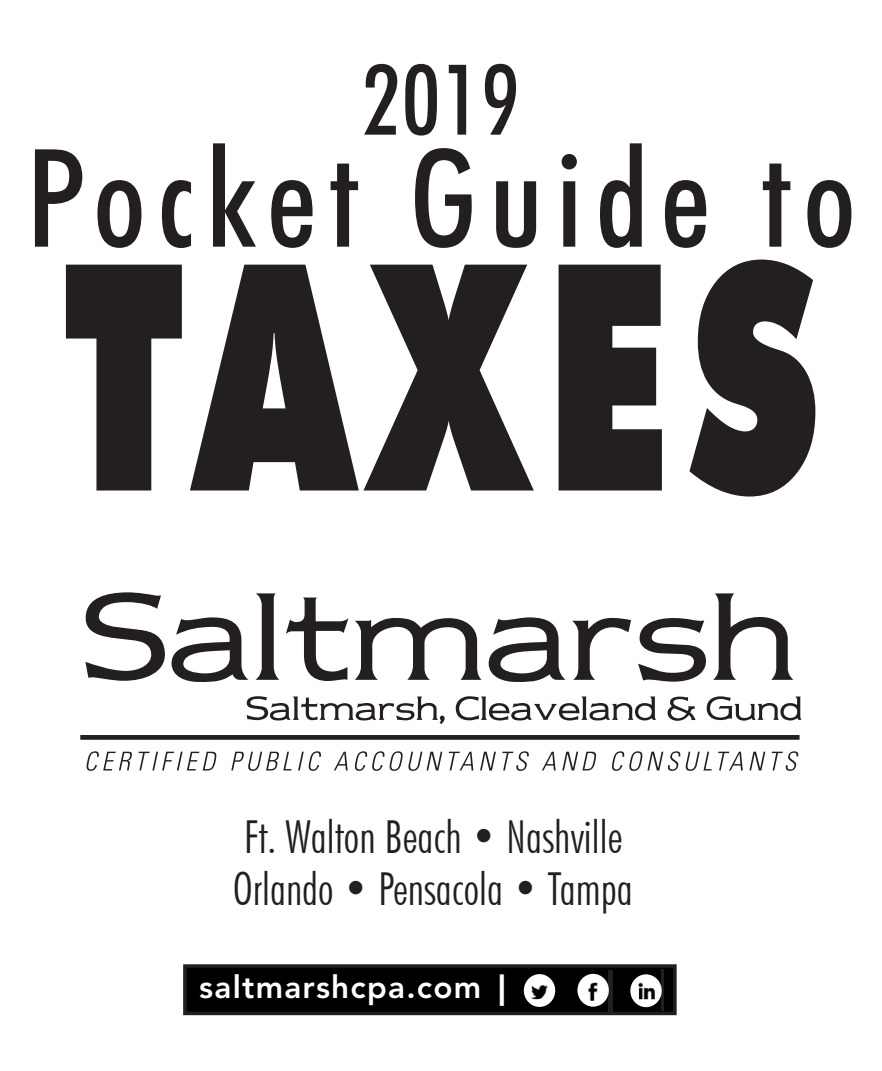
<style>
.page{position:relative;width:882px;height:1071px;background:#fff}
.page>*{position:absolute;margin:0;border:0;box-sizing:border-box;transform-origin:0 0}
.t1{font:900 316.05px "Futura BT";letter-spacing:.09em;color:#231f20;scale:.68 1}
.t2{font:500 condensed 136.5px "Futura BT";letter-spacing:.09em;color:#231f20}
.t3{font:500 condensed 98px "Futura BT";color:#231f20}
.t4{font:300 condensed 45.5px/52.5px "Futura BT";color:#231f20}
.t5{font:800 31.5px "Avenir LT Std";letter-spacing:.04em;color:#fff}
.t6{font:900 31.5px "Avenir LT Std";color:#fff}
</style>
<div class="page">
<svg style="left:85px;top:592px;width:163px;height:90px"></svg>
<svg style="left:255px;top:593px;width:24px;height:87px"></svg>
<svg style="left:286px;top:598px;width:63px;height:83px"></svg>
<svg style="left:355px;top:618px;width:126px;height:62px"></svg>
<svg style="left:489px;top:617px;width:77px;height:65px"></svg>
<svg style="left:572px;top:618px;width:59px;height:62px"></svg>
<svg style="left:638px;top:618px;width:68px;height:64px"></svg>
<svg style="left:713px;top:593px;width:80px;height:87px"></svg>
<svg style="left:246px;top:696px;width:199px;height:28px"></svg>
<svg style="left:456px;top:696px;width:200px;height:25px"></svg>
<svg style="left:667px;top:697px;width:29px;height:24px"></svg>
<svg style="left:707px;top:696px;width:95px;height:25px"></svg>
<svg style="left:86px;top:751px;width:46px;height:20px"></svg>
<svg style="left:139px;top:752px;width:78px;height:19px"></svg>
<svg style="left:231px;top:752px;width:61px;height:19px"></svg>
<svg style="left:298px;top:751px;width:23px;height:20px"></svg>
<svg style="left:334px;top:751px;width:108px;height:20px"></svg>
<svg style="left:449px;top:752px;width:24px;height:19px"></svg>
<svg style="left:480px;top:752px;width:16px;height:19px"></svg>
<svg style="left:502px;top:751px;width:27px;height:20px"></svg>
<svg style="left:542px;top:752px;width:14px;height:19px"></svg>
<svg style="left:562px;top:752px;width:35px;height:19px"></svg>
<svg style="left:612px;top:751px;width:100px;height:20px"></svg>
<svg style="left:718px;top:752px;width:25px;height:19px"></svg>
<svg style="left:749px;top:752px;width:16px;height:19px"></svg>
<svg style="left:772px;top:751px;width:27px;height:20px"></svg>
<div style="left:80px;top:735px;width:720px;height:5px;background:#231f20"></div>
<div style="left:185px;top:966px;width:490px;height:47px;background:#000"></div>
<div style="left:183px;top:964px;width:494px;height:51px;border:4px solid #231f20"></div>
<hr style="left:662px;top:969px;width:2px;height:41px;background:#231f20">
<hr style="left:609px;top:970px;width:4px;height:41px;background:#231f20">
<div style="left:524px;top:974px;width:31px;height:33px;background:#fff;border-radius:50%"></div>
<img style="left:531px;top:984px;width:17px;height:16px">
<div style="left:577px;top:974px;width:32px;height:33px;background:#fff;border-radius:50%"></div>
<img style="left:588px;top:982px;width:10px;height:19px">
<div style="left:630px;top:974px;width:32px;height:33px;background:#fff;border-radius:50%"></div>
<img style="left:638px;top:982px;width:17px;height:18px">
<p class="t3" style="left:363px;top:40px;width:158px">2019</p>
<p class="t2" style="left:26px;top:115px;width:831px">Pocket Guide to</p>
<p class="t1" style="left:62px;top:186px;width:1115px">TAXES</p>
<p class="t4" style="left:233px;top:810px;width:401px">Ft. Walton Beach • Nashville<br>Orlando • Pensacola • Tampa</p>
<p class="t5" style="left:199px;top:968px;width:283px">saltmarshcpa.com</p>
<p class="t6" style="left:498px;top:968px;width:8px">|</p>
</div>
